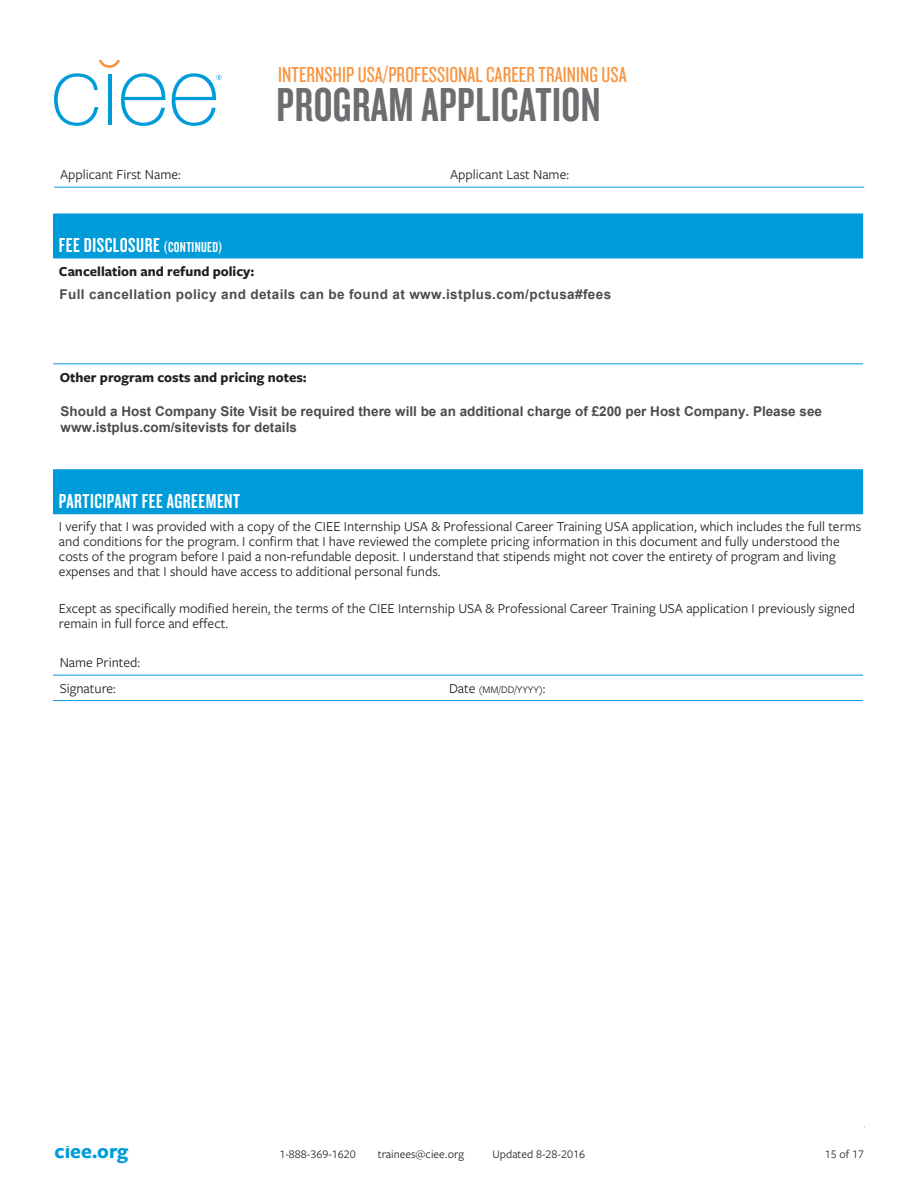
<style>
.page{position:relative;width:918px;height:1188px;background:#fff}
.page>*{position:absolute;margin:0;border:0;box-sizing:border-box;transform-origin:0 0}
.t1{font:49.5px "Knockout 48 Featherweight";letter-spacing:.01em;color:#6c6d70}
.t2{font:22.5px "Knockout 28 Junior Feathrwt";letter-spacing:.005em;color:#f7943f}
.t3{font:21px "Knockout 48 Featherweight";letter-spacing:.025em;color:#fff}
.t4{font:700 21px "Freight Sans Pro";color:#009cd9}
.t5{font:14.25px/15px "Freight Sans Pro";color:#231f20}
.t6{font:700 14.25px "Freight Sans Pro";color:#231f20}
.t7{font:700 13.5px/16.2px "Arial";color:#4c4c4c}
.t8{font:700 13.5px "Arial";letter-spacing:.03em;color:#4c4c4c}
.t9{font:12px "Freight Sans Pro";color:#231f20}
.t10{font:10.5px "Freight Sans Pro";color:#231f20}
.s1{font-size:15px}
.s2{font-size:14.25px}
</style>
<div class="page">
<svg style="left:54px;top:60px;width:112px;height:66px"></svg>
<svg style="left:172px;top:73px;width:50px;height:53px"></svg>
<hr style="left:54px;top:1127px;width:810px;height:1px;background:#231f20">
<div style="left:53px;top:238px;width:810px;height:908px;background:#fff"></div>
<div style="left:53px;top:213px;width:810px;height:45px;background:#009cd9"></div>
<hr style="left:53px;top:363px;width:810px;height:1px;background:#009cd9">
<div style="left:53px;top:469px;width:810px;height:45px;background:#009cd9"></div>
<hr style="left:53px;top:675px;width:810px;height:1px;background:#009cd9">
<hr style="left:53px;top:700px;width:810px;height:1px;background:#009cd9">
<hr style="left:54px;top:187px;width:810px;height:1px;background:#009cd9">
<h2 class="t2" style="left:278px;top:60px;width:350px">INTERNSHIP USA/PROFESSIONAL CAREER TRAINING USA</h2>
<h1 class="t1" style="left:277px;top:75px;width:325px">PROGRAM APPLICATION</h1>
<p class="t5" style="left:60px;top:167px;width:122px">Applicant First Name:</p>
<p class="t5" style="left:450px;top:167px;width:121px">Applicant Last Name:</p>
<h3 class="t3" style="left:59px;top:233px;width:165px">FEE DISCLOSURE <span class="s1">(CONTINUED)</span></h3>
<p class="t6" style="left:59px;top:262px;width:197px">Cancellation and refund policy:</p>
<p class="t8" style="left:59px;top:285px;width:553px">Full cancellation policy and details can be found at www.istplus.com/pctusa#fees</p>
<p class="t6" style="left:60px;top:368px;width:249px">Other program costs and pricing notes:</p>
<p class="t7" style="left:61px;top:403px;width:763px">Should a Host Company Site Visit be required there will be an additional charge of £200 per Host Company. Please see www.istplus.com/sitevists for details</p>
<h3 class="t3" style="left:59px;top:488px;width:183px">PARTICIPANT FEE AGREEMENT</h3>
<p class="t5" style="left:59px;top:518px;width:804px">I verify that I was provided with a copy of the CIEE Internship USA &amp; Professional Career Training USA application, which includes the full terms and conditions for the program. I confirm that I have reviewed the complete pricing information in this document and fully understood the costs of the program before I paid a non-refundable deposit. I understand that stipends might not cover the entirety of program and living expenses and that I should have access to additional personal funds.</p>
<p class="t5" style="left:59px;top:601px;width:798px">Except as specifically modified herein, the terms of the CIEE Internship USA &amp; Professional Career Training USA application I previously signed remain in full force and effect.</p>
<p class="t5" style="left:60px;top:649px;width:82px;line-height:25.5px">Name Printed:<br>Signature:</p>
<p class="t10" style="left:449px;top:682px;width:98px"><span class="s2">Date</span> (MM/DD/YYYY)<span class="s2">:</span></p>
<h3 class="t4" style="left:55px;top:1137px;width:75px">ciee.org</h3>
<p class="t9" style="left:279px;top:1146px;width:78px">1-888-369-1620</p>
<p class="t9" style="left:378px;top:1146px;width:88px">trainees@ciee.org</p>
<p class="t9" style="left:493px;top:1146px;width:94px">Updated 8-28-2016</p>
<p class="t9" style="left:825px;top:1146px;width:41px">15 of 17</p>
</div>
